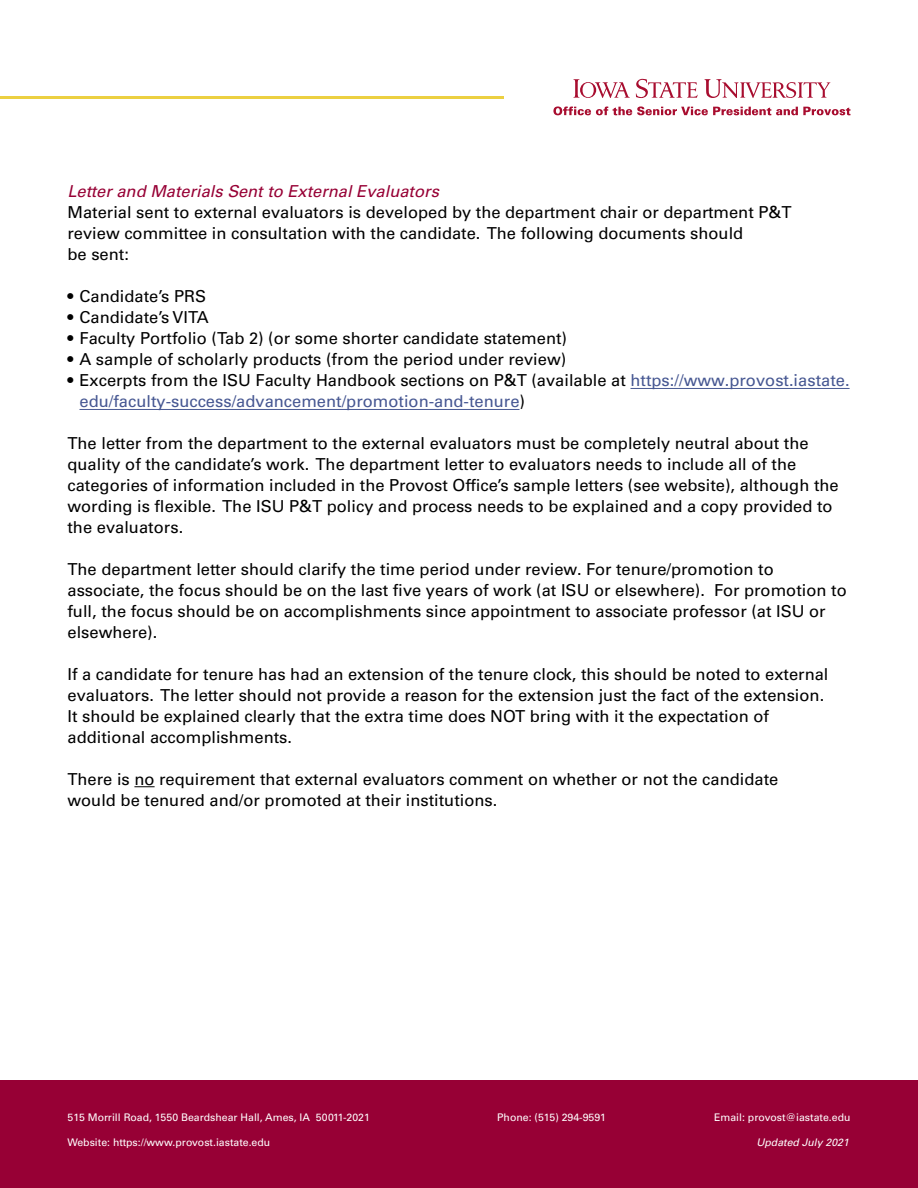
<style>
.page{position:relative;width:918px;height:1188px;background:#fff}
.page>*{position:absolute;margin:0;border:0;box-sizing:border-box;transform-origin:0 0}
.t1{font:16.5px/21px "Univers LT Std";color:#000}
.t2{font:16.5px/21px "Univers LT Std";color:#465792}
.t3{font:italic 16.5px "Univers LT Std";color:#970035}
.t4{font:10.5px "Univers LT Std";color:#fff}
.t5{font:italic 10.5px "Univers LT Std";color:#fff}
.s1{color:#000}
</style>
<div class="page">
<hr style="left:0;top:96px;width:503px;height:3px;background:#ecd041">
<div style="left:0;top:1080px;width:918px;height:108px;background:#970035"></div>
<svg style="left:553px;top:106px;width:297px;height:9px"></svg>
<svg style="left:573px;top:79px;width:257px;height:19px"></svg>
<svg style="left:134px;top:786px;width:21px;height:1px"></svg>
<hr style="left:79px;top:409px;width:441px;height:1px;background:#465792">
<hr style="left:631px;top:388px;width:219px;height:1px;background:#465792">
<p class="t3" style="left:68px;top:181px;width:373px">Letter and Materials Sent to External Evaluators</p>
<p class="t1" style="left:68px;top:202px;width:725px">Material sent to external evaluators is developed by the department chair or department P&amp;T review committee in consultation with the candidate. The following documents should<br>be sent:</p>
<p class="t1" style="left:68px;top:286px;width:140px">• Candidate’s PRS</p>
<p class="t1" style="left:68px;top:307px;width:143px">• Candidate’s VITA</p>
<p class="t1" style="left:68px;top:328px;width:501px">• Faculty Portfolio (Tab 2) (or some shorter candidate statement)</p>
<p class="t1" style="left:68px;top:349px;width:500px">• A sample of scholarly products (from the period under review)</p>
<p class="t2" style="left:79px;top:370px;width:772px;text-indent:-12px"><span class="s1">• Excerpts from the ISU Faculty Handbook sections on P&amp;T (available at</span> https://www.provost.iastate. edu/faculty-success/advancement/promotion-and-tenure<span class="s1">)</span></p>
<p class="t1" style="left:68px;top:433px;width:773px">The letter from the department to the external evaluators must be completely neutral about the quality of the candidate’s work. The department letter to evaluators needs to include all of the categories of information included in the Provost Office’s sample letters (see website), although the wording is flexible. The ISU P&amp;T policy and process needs to be explained and a copy provided to the evaluators.</p>
<p class="t1" style="left:68px;top:559px;width:781px">The department letter should clarify the time period under review. For tenure/promotion to associate, the focus should be on the last five years of work (at ISU or elsewhere). For promotion to full, the focus should be on accomplishments since appointment to associate professor (at ISU or elsewhere).</p>
<p class="t1" style="left:68px;top:664px;width:763px">If a candidate for tenure has had an extension of the tenure clock, this should be noted to external evaluators. The letter should not provide a reason for the extension just the fact of the extension.<br>It should be explained clearly that the extra time does NOT bring with it the expectation of additional accomplishments.</p>
<p class="t1" style="left:68px;top:769px;width:712px">There is no requirement that external evaluators comment on whether or not the candidate would be tenured and/or promoted at their institutions.</p>
<p class="t4" style="left:68px;top:1111px;width:304px">515 Morrill Road, 1550 Beardshear Hall, Ames, IA 50011-2021</p>
<p class="t4" style="left:497px;top:1111px;width:110px">Phone: (515) 294-9591</p>
<p class="t4" style="left:714px;top:1111px;width:138px">Email: provost@iastate.edu</p>
<p class="t4" style="left:68px;top:1136px;width:204px">Website: https://www.provost.iastate.edu</p>
<p class="t5" style="left:756px;top:1136px;width:94px">Updated July 2021</p>
</div>
